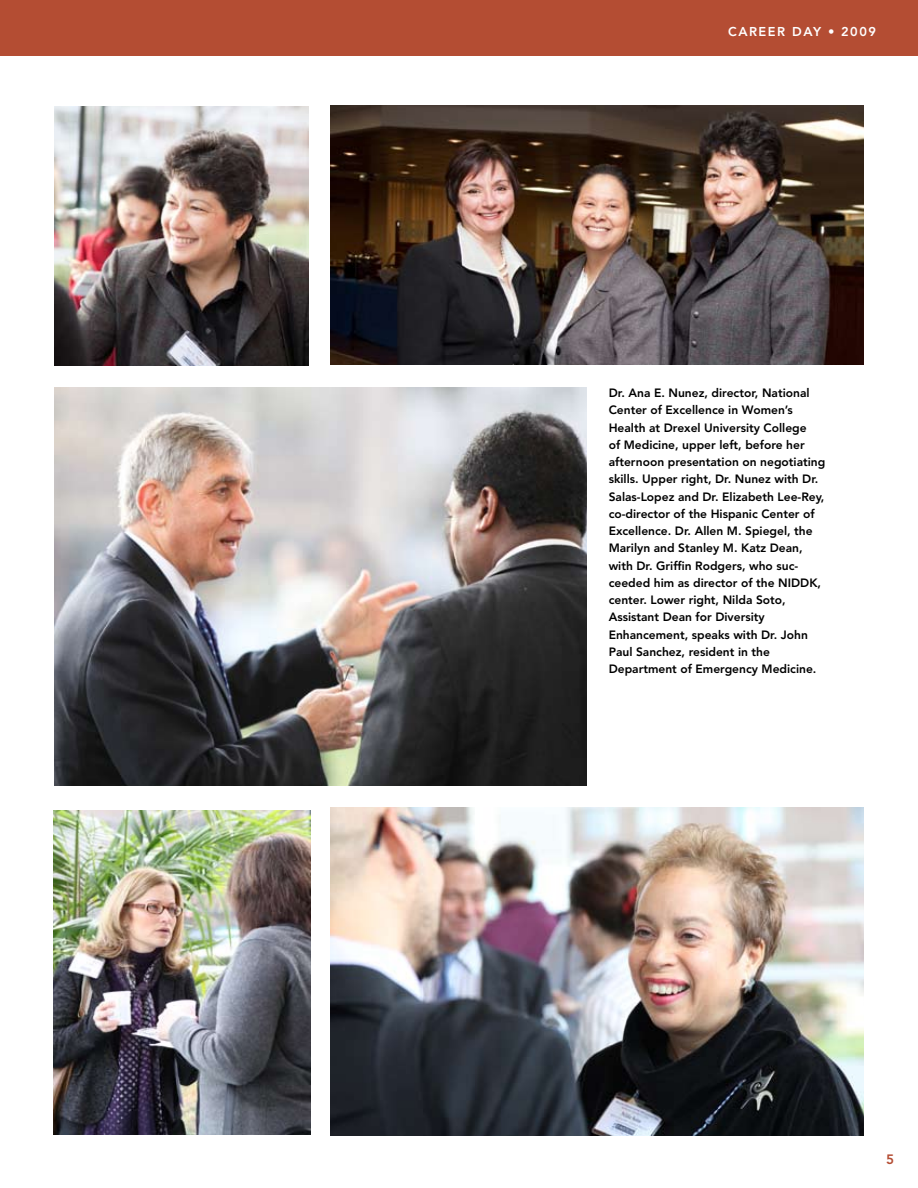
<style>
.page{position:relative;width:918px;height:1188px;background:#fff}
.page>*{position:absolute;margin:0;border:0;box-sizing:border-box;transform-origin:0 0}
.t1{font:800 13.5px "Avenir";color:#b44d33}
.t2{font:800 12.75px "Avenir";letter-spacing:.12em;color:#fff}
.t3{font:800 12px/17.2px "Avenir";color:#000}
</style>
<div class="page">
<div style="left:0;top:0;width:918px;height:56px;background:#b44d33"></div>
<img style="left:54px;top:107px;width:255px;height:259px">
<img style="left:54px;top:388px;width:533px;height:397px">
<img style="left:330px;top:106px;width:534px;height:259px">
<img style="left:330px;top:808px;width:534px;height:327px">
<img style="left:54px;top:811px;width:256px;height:323px">
<p class="t2" style="left:728px;top:24px;width:149px">Career Day • 2009</p>
<p class="t3" style="left:609px;top:384px;width:218px">Dr. Ana E. N unez, director, National Center of Excellence in Women’s Health at Drexel University College<br>of Medicine, upper left, before her afternoon presentation on negotiating skills. Upper right, Dr. N unez with Dr.<br>Salas-Lopez and Dr. Elizabeth Lee-Rey, co-director of the Hispanic Center of Excellence. Dr. Allen M. Spiegel, the Marilyn and Stanley M. Katz Dean, with Dr. Griffin Rodgers, who suc&shy;ceeded him as director of the NI DDK, center. Lower right, N ilda Soto, Assistant Dean for Diversity Enhancement, speaks with Dr. John Paul Sanchez, resident in the Department of Emergency Medicine.</p>
<p class="t1" style="left:886px;top:1151px;width:9px">5</p>
</div>
